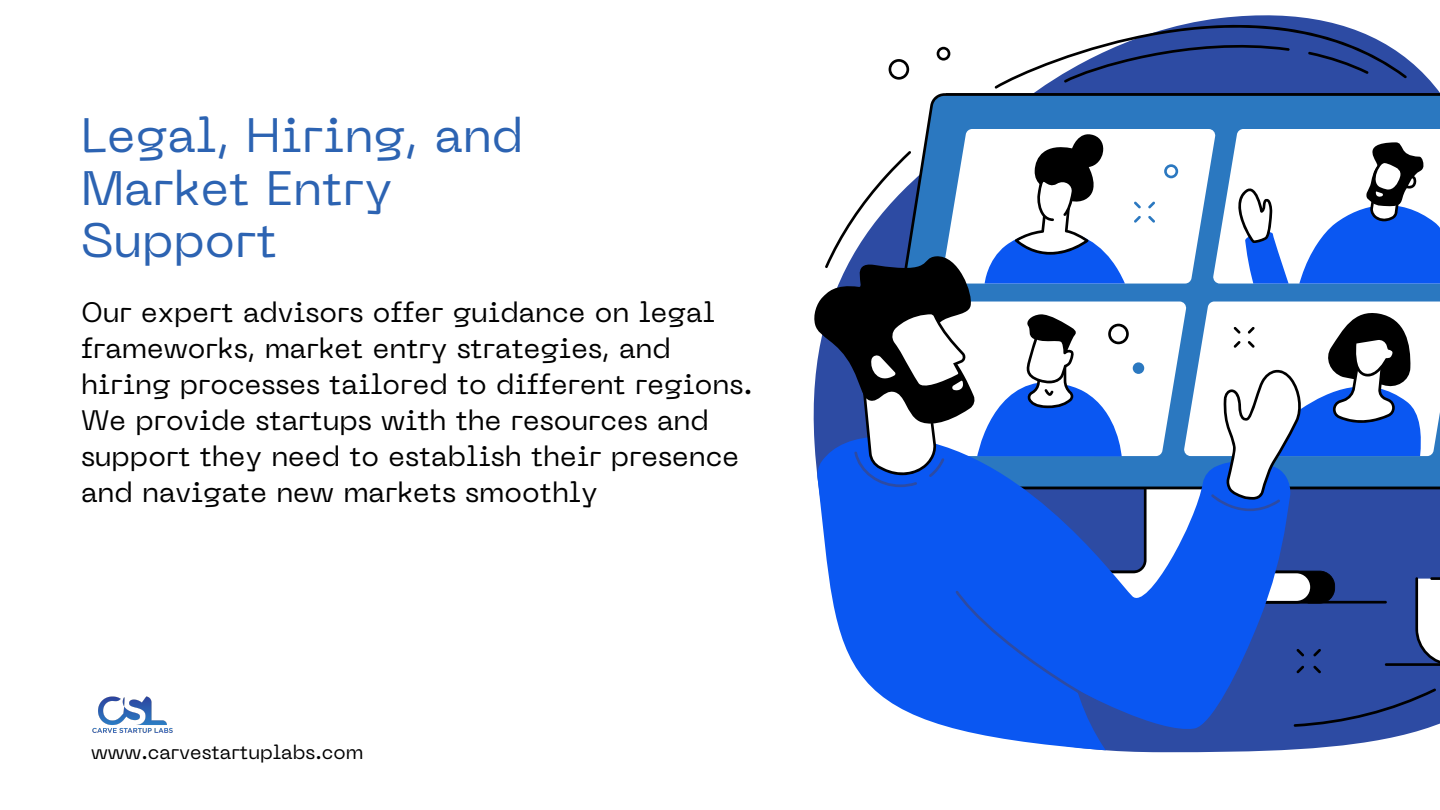
<style>
.page{position:relative;width:1440px;height:810px;background:#fff}
.page>*{position:absolute;margin:0;border:0;box-sizing:border-box;transform-origin:0 0}
.t1{font:48px/52.5px "PP Neue Machina";color:#2c63b2}
.t2{font:28px/36px "PP Neue Machina";color:#000}
.t3{font:19.5px "PP Neue Machina";color:#000}
</style>
<div class="page">
<svg style="left:888px;top:15px;width:552px;height:737px"></svg>
<svg style="left:888px;top:93px;width:552px;height:36px;fill:#2b78c0"></svg>
<svg style="left:889px;top:59px;width:20px;height:21px"></svg>
<svg style="left:937px;top:47px;width:13px;height:14px"></svg>
<svg style="left:995px;top:21px;width:412px;height:68px"></svg>
<svg style="left:888px;top:727px;width:403px;height:23px"></svg>
<svg style="left:813px;top:129px;width:627px;height:598px"></svg>
<img style="left:92px;top:696px;width:81px;height:37px">
<p class="t1" style="left:81px;top:114px;width:444px">Legal, Hiring, and<br>Market Entry<br>Support</p>
<p class="t2" style="left:81px;top:297px;width:673px">Our expert advisors offer guidance on legal frameworks, market entry strategies, and hiring processes tailored to different regions.<br>We provide startups with the resources and support they need to establish their presence and navigate new markets smoothly</p>
<p class="t3" style="left:91px;top:745px;width:274px">www.carvestartuplabs.com</p>
</div>
